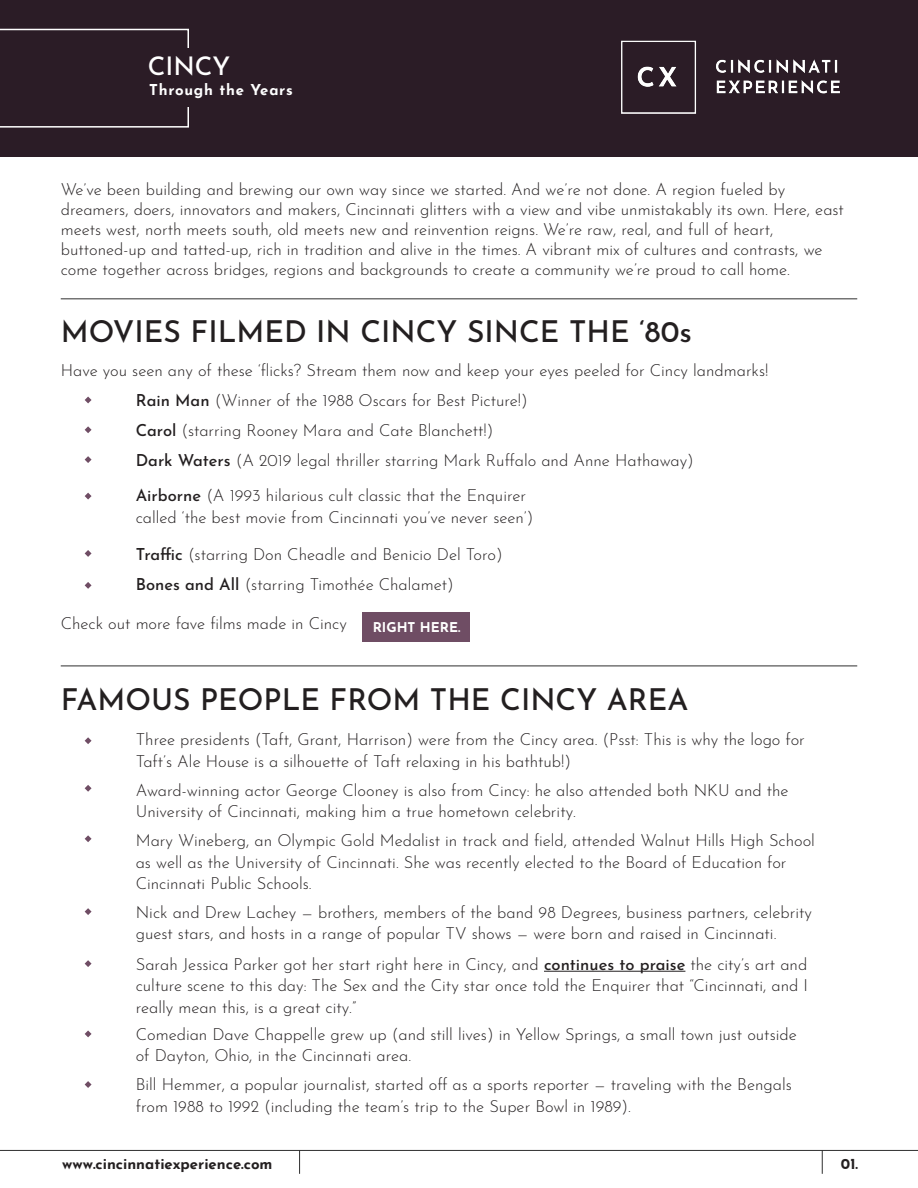
<style>
.page{position:relative;width:918px;height:1188px;background:#fff}
.page>*{position:absolute;margin:0;border:0;box-sizing:border-box;transform-origin:0 0}
.t1{font:500 30px "Josefin Sans";color:#231f20}
.t2{font:500 25.5px "Josefin Sans";color:#fff}
.t3{font:300 16.5px/21.6px "Josefin Sans";color:#231f20}
.t4{font:700 15px "Josefin Sans";color:#231f20}
.t5{font:700 15px "Josefin Sans";letter-spacing:.05em;color:#fff}
.t6{font:700 13.5px "Josefin Sans";color:#fff}
.s1{font-weight:500}
</style>
<div class="page">
<div style="left:0;top:0;width:918px;height:157px;background:#2b1c26"></div>
<img style="left:621px;top:40px;width:219px;height:74px">
<svg style="left:0;top:29px;width:189px;height:99px"></svg>
<div style="left:158px;top:48px;width:46px;height:59px;background:#2b1c26"></div>
<hr style="left:61px;top:298px;width:796px;height:1px;background:#2f2f2f">
<hr style="left:61px;top:666px;width:796px;height:1px;background:#2f2f2f">
<hr style="left:0;top:1150px;width:918px;height:1px;background:#2f2f2f">
<svg style="left:299px;top:1151px;width:1px;height:23px"></svg>
<svg style="left:822px;top:1151px;width:1px;height:23px"></svg>
<hr style="left:544px;top:971px;width:141px;height:1px;background:#231f20">
<svg style="left:85px;top:397px;width:7px;height:6px"></svg>
<svg style="left:85px;top:737px;width:7px;height:7px"></svg>
<svg style="left:85px;top:785px;width:7px;height:7px"></svg>
<svg style="left:85px;top:835px;width:7px;height:7px"></svg>
<svg style="left:85px;top:908px;width:7px;height:7px"></svg>
<svg style="left:85px;top:960px;width:7px;height:7px"></svg>
<svg style="left:85px;top:1030px;width:7px;height:7px"></svg>
<svg style="left:85px;top:1081px;width:7px;height:7px"></svg>
<svg style="left:85px;top:426px;width:7px;height:7px"></svg>
<svg style="left:85px;top:456px;width:7px;height:7px"></svg>
<svg style="left:85px;top:493px;width:7px;height:7px"></svg>
<svg style="left:85px;top:550px;width:7px;height:7px"></svg>
<svg style="left:85px;top:582px;width:7px;height:7px"></svg>
<div style="left:363px;top:612px;width:107px;height:30px;background:#6f4d64"></div>
<p class="t2" style="left:148px;top:47px;width:84px">CINCY</p>
<p class="t5" style="left:149px;top:77px;width:145px">Through the Years</p>
<p class="t3" style="left:61px;top:177px;width:726px">We’ve been building and brewing our own way since we started. And we’re not done. A region fueled by</p>
<p class="t3" style="left:61px;top:198px;width:785px;line-height:19.8px">dreamers, doers, innovators and makers, Cincinnati glitters with a view and vibe unmistakably its own. Here, east meets west, north meets south, old meets new and reinvention reigns. We’re raw, real, and full of heart,</p>
<p class="t3" style="left:61px;top:238px;width:763px;line-height:19.8px">buttoned-up and tatted-up, rich in tradition and alive in the times. A vibrant mix of cultures and contrasts, we come together across bridges, regions and backgrounds to create a community we’re proud to call home.</p>
<p class="t1" style="left:61px;top:309px;width:633px">MOVIES FILMED IN CINCY SINCE THE ‘80s</p>
<p class="t3" style="left:61px;top:357px;width:709px">Have you seen any of these ‘flicks? Stream them now and keep your eyes peeled for Cincy landmarks!</p>
<p class="t3" style="left:136px;top:388px;width:394px"><span class="s1">Rain Man</span> (Winner of the 1988 Oscars for Best Picture!)</p>
<p class="t3" style="left:136px;top:418px;width:359px"><span class="s1">Carol</span> (starring Rooney Mara and Cate Blanchett!)</p>
<p class="t3" style="left:136px;top:448px;width:560px"><span class="s1">Dark Waters</span> (A 2019 legal thriller starring Mark Ruffalo and Anne Hathaway)</p>
<p class="t3" style="left:136px;top:483px;width:399px"><span class="s1">Airborne</span> (A 1993 hilarious cult classic that the Enquirer called ‘the best movie from Cincinnati you’ve never seen’)</p>
<p class="t3" style="left:136px;top:542px;width:368px"><span class="s1">Traffic</span> (starring Don Cheadle and Benicio Del Toro)</p>
<p class="t3" style="left:136px;top:572px;width:320px"><span class="s1">Bones and All</span> (starring Timothée Chalamet)</p>
<p class="t6" style="left:373px;top:615px;width:89px">RIGHT HERE.</p>
<p class="t3" style="left:61px;top:611px;width:288px">Check out more fave films made in Cincy</p>
<p class="t1" style="left:61px;top:678px;width:629px">FAMOUS PEOPLE FROM THE CINCY AREA</p>
<p class="t3" style="left:136px;top:727px;width:671px">Three presidents (Taft, Grant, Harrison) were from the Cincy area. (Psst: This is why the logo for<br>Taft’s Ale House is a silhouette of Taft relaxing in his bathtub!)</p>
<p class="t3" style="left:136px;top:778px;width:654px">Award-winning actor George Clooney is also from Cincy: he also attended both NKU and the<br>University of Cincinnati, making him a true hometown celebrity.</p>
<p class="t3" style="left:136px;top:828px;width:681px">Mary Wineberg, an Olympic Gold Medalist in track and field, attended Walnut Hills High School as well as the University of Cincinnati. She was recently elected to the Board of Education for<br>Cincinnati Public Schools.</p>
<p class="t3" style="left:136px;top:899px;width:678px">Nick and Drew Lachey — brothers, members of the band 98 Degrees, business partners, celebrity guest stars, and hosts in a range of popular TV shows — were born and raised in Cincinnati.</p>
<p class="t3" style="left:136px;top:951px;width:674px;text-align:justify">Sarah Jessica Parker got her start right here in Cincy, and <span class="s1">continues to praise</span> the city’s art and culture scene to this day: The Sex and the City star once told the Enquirer that “Cincinnati, and I really mean this, is a great city.”</p>
<p class="t3" style="left:136px;top:1022px;width:663px">Comedian Dave Chappelle grew up (and still lives) in Yellow Springs, a small town just outside of Dayton, Ohio, in the Cincinnati area.</p>
<p class="t3" style="left:136px;top:1072px;width:658px">Bill Hemmer, a popular journalist, started off as a sports reporter — traveling with the Bengals from 1988 to 1992 (including the team’s trip to the Super Bowl in 1989).</p>
<p class="t4" style="left:62px;top:1150px;width:212px">www.cincinnatiexperience.com</p>
<p class="t4" style="left:841px;top:1151px;width:19px">01.</p>
</div>
